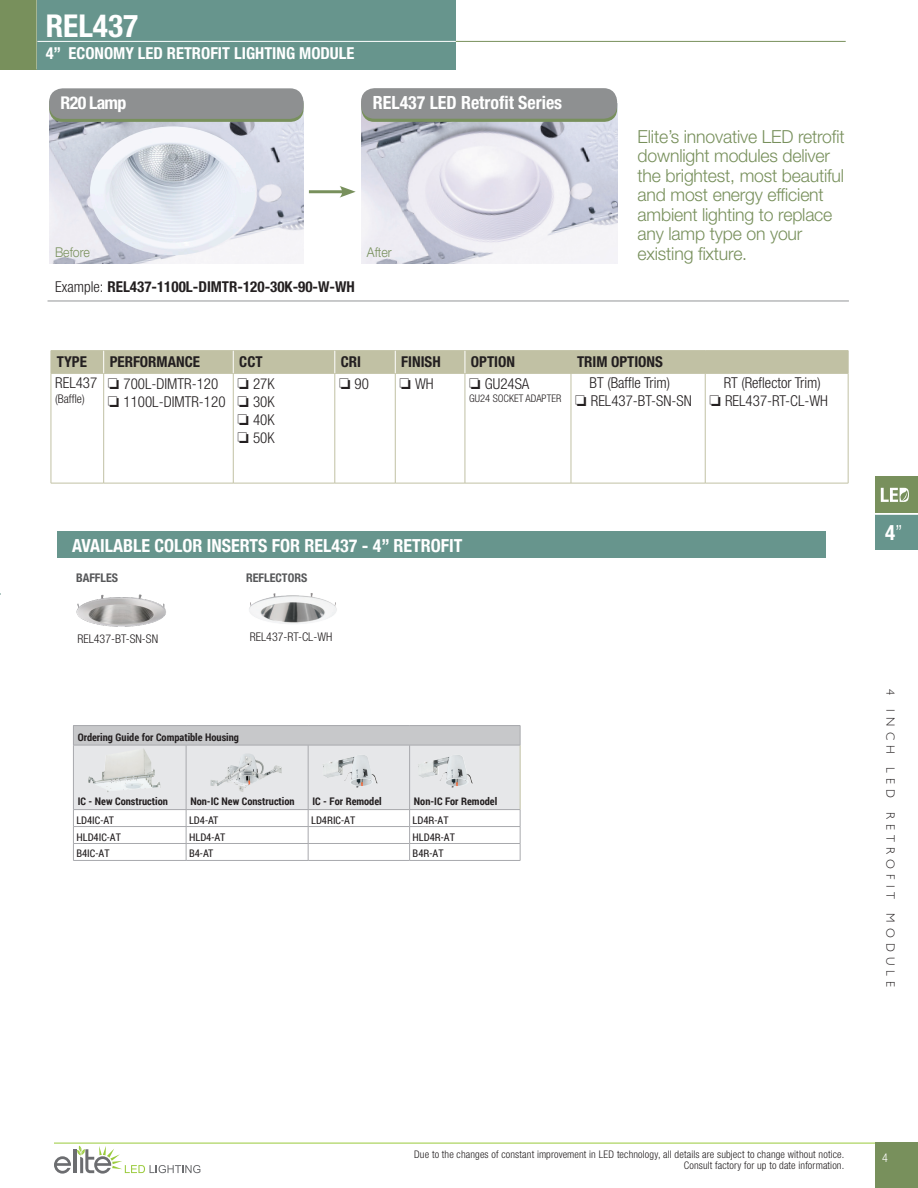
<style>
.page{position:relative;width:918px;height:1188px;background:#fff}
.page>*{position:absolute;margin:0;border:0;box-sizing:border-box;transform-origin:0 0}
.t1{font:700 condensed 31.5px "Helvetica Neue LT Std";color:#fff}
.t2{font:700 condensed 21px "Helvetica Neue LT Std";color:#fff}
.t3{font:700 condensed 18.3px "Helvetica Neue LT Std";color:#fff}
.t4{font:300 18px/19.5px "Helvetica Neue LT Std";letter-spacing:-.01em;color:#78905c}
.t5{font:700 condensed 18px "Helvetica Neue";color:#fff}
.t6{font:700 condensed 17.55px "Helvetica Neue LT Std";letter-spacing:-.04em;color:#fff}
.t7{font:700 condensed 16.5px "Helvetica Neue LT Std";color:#fff}
.t8{font:300 condensed 15px "Helvetica Neue LT Std";color:#231f20}
.t9{font:700 condensed 15px "Helvetica Neue LT Std";color:#231f20}
.t10{font:300 13.5px "Helvetica Neue LT Std";color:#78905c;scale:.92 1}
.t11{font:300 condensed 12px "Helvetica Neue LT Std";color:#231f20}
.t12{font:300 12px "Gill Sans";letter-spacing:.43em;color:#231f20}
.t13{font:700 condensed 12px "Helvetica Neue LT Std";color:#57585a}
.t14{font:300 condensed 12px "Helvetica Neue LT Std";color:#fff}
.t15{font:300 condensed 10.5px "Helvetica Neue LT Std";letter-spacing:.01em;color:#231f20}
.t16{font:700 10.5px "Roboto Condensed";color:#231f20}
.t17{font:10.5px "Roboto Condensed";color:#231f20}
.s1{font-weight:300}
</style>
<div class="page">
<div style="left:0;top:0;width:37px;height:69px;background:#78905c"></div>
<div style="left:875px;top:1143px;width:43px;height:45px;background:#78905c"></div>
<div style="left:875px;top:477px;width:43px;height:36px;background:#78905c"></div>
<div style="left:875px;top:514px;width:43px;height:36px;background:#67958d"></div>
<hr style="left:875px;top:513px;width:43px;height:2px;background:#fff">
<svg style="left:881px;top:488px;width:28px;height:14px"></svg>
<div style="left:37px;top:0;width:419px;height:69px;background:#67958d"></div>
<hr style="left:37px;top:41px;width:419px;height:1px;background:#fff">
<hr style="left:456px;top:41px;width:390px;height:1px;background:#78905c">
<hr style="left:54px;top:1143px;width:821px;height:1px;background:#99ca3b">
<hr style="left:74px;top:1149px;width:3px;height:24px;background:#6c6d70">
<svg style="left:54px;top:1156px;width:17px;height:18px"></svg>
<svg style="left:77px;top:1146px;width:123px;height:28px"></svg>
<img style="left:361px;top:115px;width:256px;height:148px">
<img style="left:49px;top:115px;width:255px;height:148px">
<div style="left:361px;top:91px;width:256px;height:31px;border:4px solid #78905c;border-radius:10px"></div>
<div style="left:49px;top:91px;width:255px;height:31px;border:4px solid #78905c;border-radius:10px"></div>
<div style="left:49px;top:88px;width:255px;height:31px;background:#8e9091;border-radius:14px"></div>
<div style="left:361px;top:88px;width:256px;height:31px;background:#8e9091;border-radius:14px"></div>
<hr style="left:309px;top:190px;width:36px;height:3px;background:#78905c">
<svg style="left:340px;top:186px;width:16px;height:12px"></svg>
<hr style="left:48px;top:301px;width:801px;height:1px;background:#939598">
<img style="left:90px;top:126px;width:165px;height:129px">
<hr style="left:51px;top:374px;width:1px;height:109px;background:#c1c1a4">
<hr style="left:104px;top:483px;width:129px;height:1px;background:#c1c1a4">
<hr style="left:51px;top:350px;width:53px;height:1px;background:#c1c1a4">
<hr style="left:104px;top:350px;width:129px;height:1px;background:#c1c1a4">
<hr style="left:233px;top:350px;width:102px;height:1px;background:#c1c1a4">
<hr style="left:335px;top:350px;width:60px;height:1px;background:#c1c1a4">
<hr style="left:395px;top:350px;width:70px;height:1px;background:#c1c1a4">
<hr style="left:465px;top:350px;width:106px;height:1px;background:#c1c1a4">
<hr style="left:571px;top:350px;width:134px;height:1px;background:#c1c1a4">
<hr style="left:705px;top:350px;width:143px;height:1px;background:#c1c1a4">
<hr style="left:103px;top:374px;width:1px;height:109px;background:#c1c1a4">
<hr style="left:571px;top:374px;width:1px;height:109px;background:#c1c1a4">
<hr style="left:705px;top:374px;width:1px;height:109px;background:#c1c1a4">
<hr style="left:848px;top:373px;width:1px;height:110px;background:#c1c1a4">
<hr style="left:51px;top:483px;width:53px;height:1px;background:#c1c1a4">
<hr style="left:51px;top:373px;width:53px;height:1px;background:#c1c1a4">
<hr style="left:104px;top:373px;width:129px;height:1px;background:#c1c1a4">
<hr style="left:233px;top:373px;width:102px;height:1px;background:#c1c1a4">
<hr style="left:335px;top:373px;width:60px;height:1px;background:#c1c1a4">
<hr style="left:465px;top:373px;width:106px;height:1px;background:#c1c1a4">
<hr style="left:571px;top:373px;width:134px;height:1px;background:#c1c1a4">
<hr style="left:705px;top:373px;width:143px;height:1px;background:#c1c1a4">
<hr style="left:233px;top:374px;width:1px;height:109px;background:#c1c1a4">
<hr style="left:335px;top:374px;width:1px;height:109px;background:#c1c1a4">
<hr style="left:395px;top:374px;width:1px;height:109px;background:#c1c1a4">
<hr style="left:465px;top:374px;width:1px;height:109px;background:#c1c1a4">
<hr style="left:395px;top:373px;width:70px;height:1px;background:#c1c1a4">
<hr style="left:233px;top:483px;width:102px;height:1px;background:#c1c1a4">
<hr style="left:335px;top:483px;width:60px;height:1px;background:#c1c1a4">
<hr style="left:395px;top:483px;width:70px;height:1px;background:#c1c1a4">
<hr style="left:465px;top:483px;width:106px;height:1px;background:#c1c1a4">
<hr style="left:571px;top:483px;width:134px;height:1px;background:#c1c1a4">
<hr style="left:705px;top:483px;width:143px;height:1px;background:#c1c1a4">
<div style="left:51px;top:351px;width:798px;height:22px;background:#c1c1a4"></div>
<hr style="left:73px;top:860px;width:113px;height:1px;background:#a8a9ad">
<hr style="left:186px;top:860px;width:122px;height:1px;background:#a8a9ad">
<hr style="left:308px;top:860px;width:102px;height:1px;background:#a8a9ad">
<hr style="left:410px;top:860px;width:110px;height:1px;background:#a8a9ad">
<hr style="left:73px;top:725px;width:113px;height:1px;background:#a8a9ad">
<hr style="left:186px;top:725px;width:122px;height:1px;background:#a8a9ad">
<hr style="left:308px;top:725px;width:102px;height:1px;background:#a8a9ad">
<hr style="left:410px;top:725px;width:110px;height:1px;background:#a8a9ad">
<svg style="left:73px;top:726px;width:448px;height:134px"></svg>
<img style="left:322px;top:755px;width:56px;height:33px">
<img style="left:418px;top:755px;width:56px;height:33px">
<img style="left:88px;top:748px;width:56px;height:45px">
<img style="left:210px;top:754px;width:72px;height:38px">
<div style="left:57px;top:531px;width:769px;height:27px;background:#67958d"></div>
<img style="left:249px;top:593px;width:88px;height:31px">
<img style="left:76px;top:594px;width:90px;height:33px">
<p class="t1" style="left:46px;top:6px;width:94px">REL437</p>
<p class="t7" style="left:46px;top:43px;width:310px">4” ECONOMY LED RETROFIT LIGHTING MODULE</p>
<p class="t6" style="left:61px;top:92px;width:67px">R20 Lamp</p>
<p class="t3" style="left:373px;top:92px;width:191px">REL437 LED Retrofit Series</p>
<p class="t10" style="left:55px;top:244px;width:39px">Before</p>
<p class="t10" style="left:367px;top:244px;width:29px">After</p>
<p class="t9" style="left:55px;top:278px;width:301px"><span class="s1">Example:</span> REL437-1100L-DIMTR-120-30K-90-W-WH</p>
<p class="t4" style="left:638px;top:126px;width:209px">Elite’s innovative LED retrofit downlight modules deliver the brightest, most beautiful and most energy efficient ambient lighting to replace any lamp type on your existing fixture.</p>
<p class="t9" style="left:57px;top:353px;width:31px">TYPE</p>
<p class="t9" style="left:110px;top:353px;width:92px">PERFORMANCE</p>
<p class="t9" style="left:239px;top:353px;width:25px">CCT</p>
<p class="t9" style="left:341px;top:353px;width:22px">CRI</p>
<p class="t9" style="left:401px;top:353px;width:41px">FINISH</p>
<p class="t9" style="left:471px;top:353px;width:46px">OPTION</p>
<p class="t9" style="left:577px;top:353px;width:88px">TRIM OPTIONS</p>
<p class="t8" style="left:55px;top:374px;width:44px">REL437</p>
<p class="t11" style="left:55px;top:392px;width:31px">(Baffle)</p>
<p class="t8" style="left:590px;top:374px;width:82px">BT (Baffle Trim)</p>
<p class="t8" style="left:575px;top:392px;width:118px">□ REL437-BT-SN-SN</p>
<p class="t8" style="left:339px;top:375px;width:31px">□ 90</p>
<p class="t8" style="left:400px;top:375px;width:36px">□ WH</p>
<p class="t8" style="left:469px;top:375px;width:62px">□ GU24SA</p>
<p class="t15" style="left:469px;top:392px;width:94px">GU24 SOCKET ADAPTER</p>
<p class="t8" style="left:108px;top:375px;width:112px">□ 700L-DIMTR-120</p>
<p class="t8" style="left:108px;top:393px;width:119px">□ 1100L-DIMTR-120</p>
<p class="t8" style="left:238px;top:375px;width:39px">□ 27K</p>
<p class="t8" style="left:238px;top:393px;width:39px">□ 30K</p>
<p class="t8" style="left:238px;top:411px;width:39px">□ 40K</p>
<p class="t8" style="left:238px;top:429px;width:39px">□ 50K</p>
<p class="t8" style="left:724px;top:374px;width:98px">RT (Reflector Trim)</p>
<p class="t8" style="left:709px;top:392px;width:120px">□ REL437-RT-CL-WH</p>
<p class="t5" style="left:72px;top:530px;width:392px">AVAILABLE COLOR INSERTS FOR REL437 - 4” RETROFIT</p>
<p class="t13" style="left:76px;top:570px;width:44px">BAFFLES</p>
<p class="t11" style="left:77px;top:632px;width:82px">REL437-BT-SN-SN</p>
<p class="t13" style="left:246px;top:570px;width:63px">REFLECTORS</p>
<p class="t11" style="left:250px;top:630px;width:84px">REL437-RT-CL-WH</p>
<p class="t16" style="left:78px;top:730px;width:163px">Ordering Guide for Compatible Housing</p>
<p class="t16" style="left:78px;top:794px;width:92px">IC - New Construction</p>
<p class="t16" style="left:190px;top:794px;width:106px">Non-IC New Construction</p>
<p class="t16" style="left:312px;top:794px;width:71px">IC - For Remodel</p>
<p class="t16" style="left:414px;top:794px;width:85px">Non-IC For Remodel</p>
<p class="t17" style="left:76px;top:813px;width:39px">LD4IC-AT</p>
<p class="t17" style="left:189px;top:813px;width:31px">LD4-AT</p>
<p class="t17" style="left:311px;top:813px;width:46px">LD4RIC-AT</p>
<p class="t17" style="left:413px;top:813px;width:37px">LD4R-AT</p>
<p class="t17" style="left:76px;top:829px;width:46px">HLD4IC-AT</p>
<p class="t17" style="left:189px;top:829px;width:38px">HLD4-AT</p>
<p class="t17" style="left:413px;top:829px;width:44px">HLD4R-AT</p>
<p class="t17" style="left:76px;top:846px;width:35px">B4IC-AT</p>
<p class="t17" style="left:189px;top:846px;width:26px">B4-AT</p>
<p class="t17" style="left:413px;top:846px;width:32px">B4R-AT</p>
<p class="t2" style="left:885px;top:520px;width:19px">4<span class="s1">”</span></p>
<p class="t12" style="left:900px;top:689px;width:299px;rotate:90deg">4 INCH LED RETROFIT MODULE</p>
<p class="t15" style="left:414px;top:1148px;width:432px">Due to the changes of constant improvement in LED technology, all details are subject to change without notice.</p>
<p class="t15" style="left:684px;top:1159px;width:162px">Consult factory for up to date information.</p>
<p class="t14" style="left:882px;top:1151px;width:7px">4</p>
</div>
